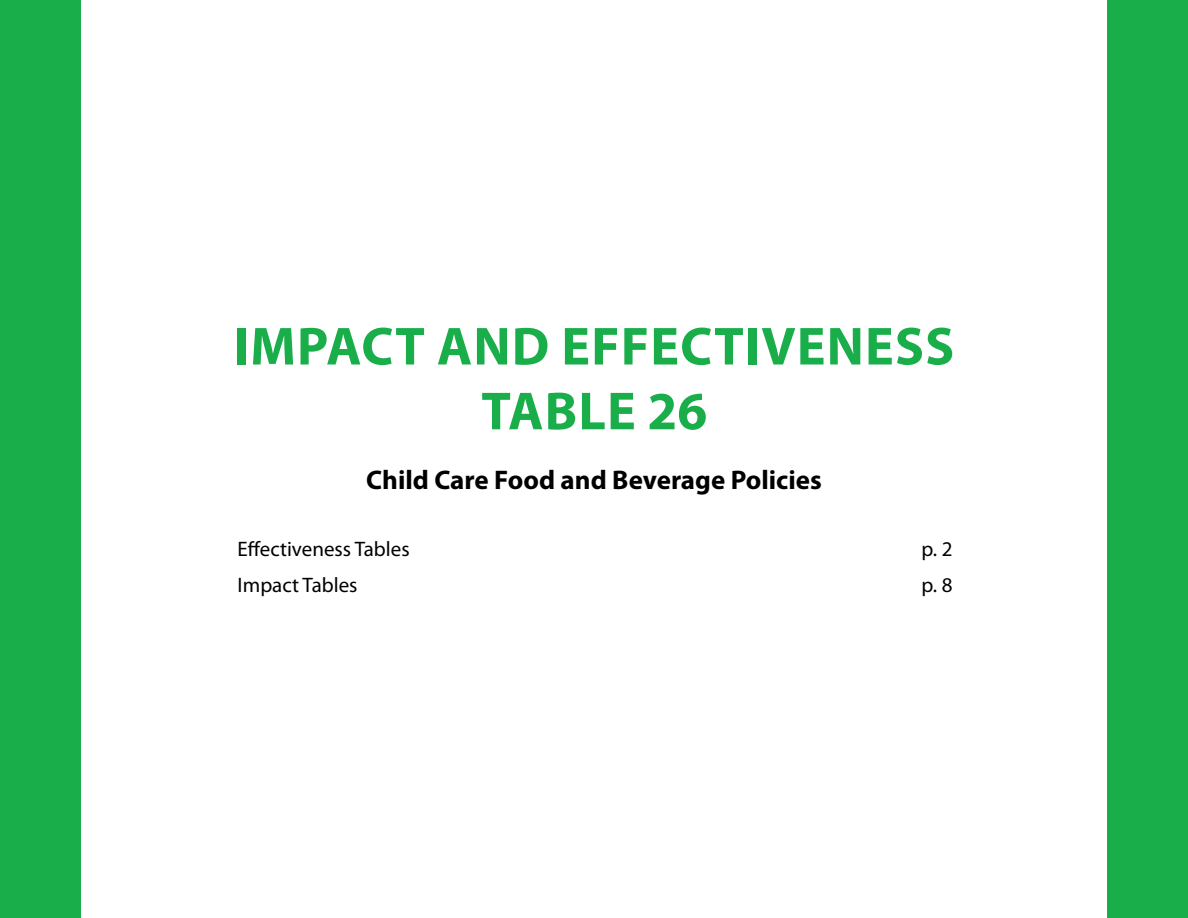
<style>
.page{position:relative;width:1188px;height:918px;background:#fff}
.page>*{position:absolute;margin:0;border:0;box-sizing:border-box;transform-origin:0 0}
.t1{font:700 54px/64.8px "Myriad Pro";letter-spacing:.02em;color:#1aae4b;text-align:center}
.t2{font:700 27px "Myriad Pro";color:#000}
.t3{font:21px "Myriad Pro";color:#000}
</style>
<div class="page">
<div style="left:0;top:0;width:81px;height:918px;background:#1aae4b"></div>
<div style="left:1107px;top:0;width:81px;height:918px;background:#1aae4b"></div>
<h1 class="t1" style="left:234px;top:312px;width:722px">Impact and effectiveness<br>Table 26</h1>
<p class="t2" style="left:366px;top:462px;width:457px">Child Care Food and Beverage Policies</p>
<p class="t3" style="left:238px;top:536px;width:174px">Effectiveness Tables</p>
<p class="t3" style="left:922px;top:536px;width:33px">p. 2</p>
<p class="t3" style="left:238px;top:572px;width:121px">Impact Tables</p>
<p class="t3" style="left:922px;top:572px;width:33px">p. 8</p>
</div>
